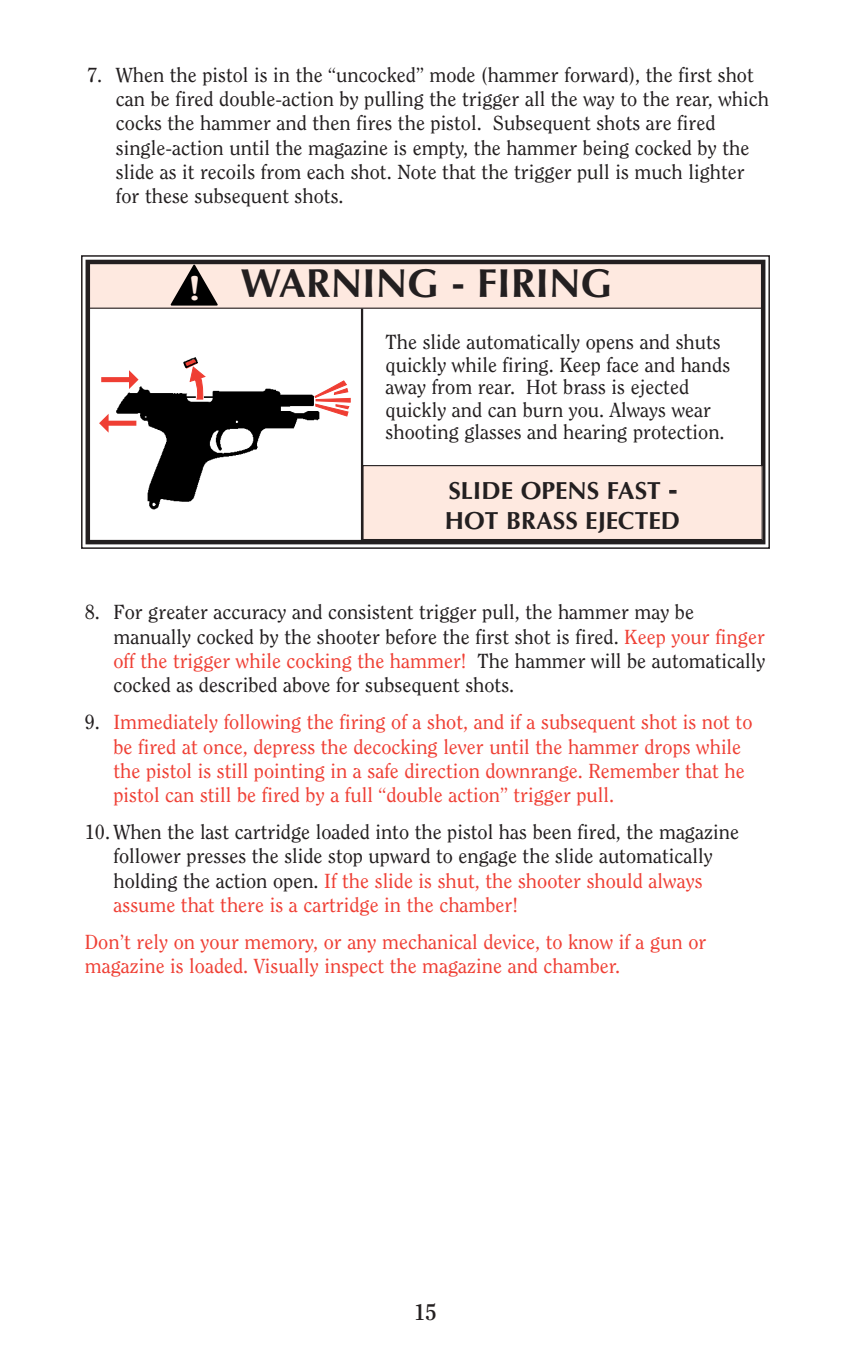
<style>
.page{position:relative;width:851px;height:1357px;background:#fff}
.page>*{position:absolute;margin:0;border:0;box-sizing:border-box;transform-origin:0 0}
.t1{font:700 40.5px "Optima";color:#231f20}
.t2{font:600 32.4px "Souvenir";color:#fee9e0}
.t3{font:700 24.75px/30.2px "Optima";color:#231f20}
.t4{font:700 22.5px "Clearface";color:#231f20}
.t5{font:20.25px/24.3px "Clearface";color:#231f20}
.t6{font:20.25px/24.3px "Clearface";color:#ef4035}
.s1{color:#ef4035}
.s2{color:#231f20}
</style>
<div class="page">
<div style="left:89px;top:261px;width:673px;height:47px;background:#fee9e0"></div>
<div style="left:88px;top:260px;width:675px;height:49px;border:1px solid #231f20"></div>
<div style="left:81px;top:255px;width:689px;height:294px;border:2px solid #231f20"></div>
<div style="left:86px;top:260px;width:679px;height:284px;border:4px solid #231f20"></div>
<hr style="left:361px;top:309px;width:2px;height:233px;background:#231f20">
<svg style="left:321px;top:381px;width:29px;height:35px"></svg>
<svg style="left:101px;top:377px;width:13px;height:6px"></svg>
<svg style="left:99px;top:414px;width:15px;height:19px"></svg>
<img style="left:114px;top:357px;width:207px;height:153px">
<div style="left:363px;top:466px;width:399px;height:73px;background:#fee9e0"></div>
<div style="left:362px;top:465px;width:400px;height:75px;border:1px solid #231f20"></div>
<svg style="left:170px;top:264px;width:48px;height:42px"></svg>
<p class="t5" style="left:116px;top:64px;width:654px;text-indent:-29px">7. When the pistol is in the “uncocked” mode (hammer forward), the first shot can be fired double-action by pulling the trigger all the way to the rear, which cocks the hammer and then fires the pistol. Subsequent shots are fired single-action until the magazine is empty, the hammer being cocked by the slide as it recoils from each shot. Note that the trigger pull is much lighter for these subsequent shots.</p>
<h2 class="t2" style="left:189px;top:276px;width:13px">!</h2>
<h1 class="t1" style="left:241px;top:266px;width:373px">WARNING - FIRING</h1>
<p class="t5" style="left:385px;top:332px;width:346px;line-height:22.5px">The slide automatically opens and shuts quickly while firing. Keep face and hands away from rear. Hot brass is ejected quickly and can burn you. Always wear shooting glasses and hearing protection.</p>
<p class="t3" style="left:445px;top:477px;width:237px">SLIDE OPENS FAST -<br>HOT BRASS EJECTED</p>
<p class="t5" style="left:113px;top:601px;width:653px;text-indent:-29px">8. For greater accuracy and consistent trigger pull, the hammer may be manually cocked by the shooter before the first shot is fired. <span class="s1">Keep your finger off the trigger while cocking the hammer!</span> The hammer will be automatically cocked as described above for subsequent shots.</p>
<p class="t6" style="left:113px;top:711px;width:640px;text-indent:-29px"><span class="s2">9.</span> Immediately following the firing of a shot, and if a subsequent shot is not to be fired at once, depress the decocking lever until the hammer drops while the pistol is still pointing in a safe direction downrange. Remember that he pistol can still be fired by a full “double action” trigger pull.</p>
<p class="t5" style="left:113px;top:821px;width:627px;text-indent:-29px">10. When the last cartridge loaded into the pistol has been fired, the magazine follower presses the slide stop upward to engage the slide automatically holding the action open. <span class="s1">If the slide is shut, the shooter should always assume that there is a cartridge in the chamber!</span></p>
<p class="t6" style="left:85px;top:931px;width:623px">Don’t rely on your memory, or any mechanical device, to know if a gun or magazine is loaded. Visually inspect the magazine and chamber.</p>
<p class="t4" style="left:414px;top:1302px;width:24px">15</p>
</div>
